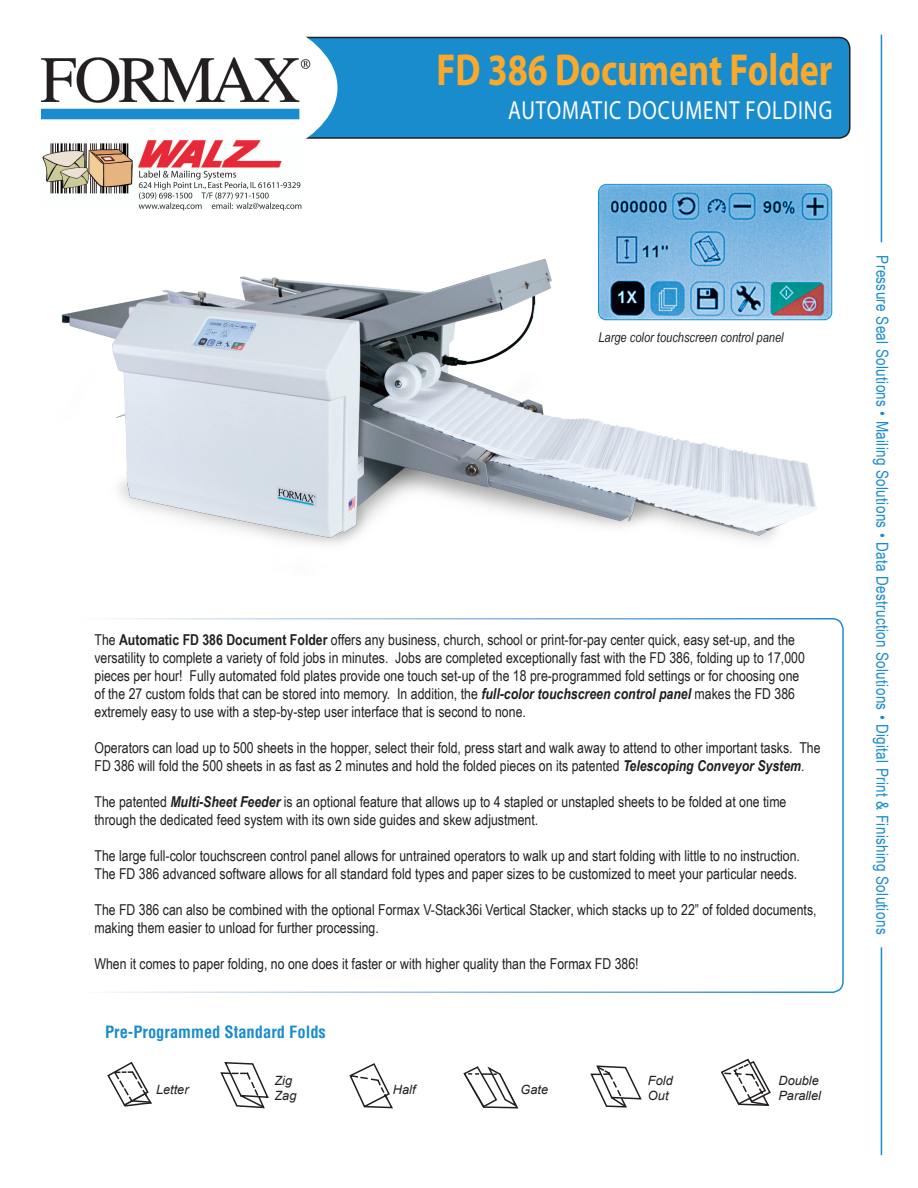
<style>
.page{position:relative;width:918px;height:1188px;background:#fff}
.page>*{position:absolute;margin:0;border:0;box-sizing:border-box;transform-origin:0 0}
.t1{font:700 45px "Myriad Pro";color:#faa92a;scale:.8 1}
.t2{font:26.25px "Myriad Pro";letter-spacing:.045em;color:#fff;scale:.8 1}
.t3{font:16.5px "Arial Narrow";letter-spacing:.02em;color:#198ccd}
.t4{font:700 condensed 16.5px "Helvetica";color:#198ccd}
.t5{font:15px/18px "Arial Narrow";color:#231f20}
.t6{font:italic 13.5px "Arial Narrow";color:#231f20}
.t7{font:italic 12.75px/15.3px "Arial";color:#231f20}
.s1{font-weight:700}
.s2{font-weight:700;font-style:italic}
</style>
<div class="page">
<div style="left:43px;top:38px;width:807px;height:100px;background:#198ccd;border-radius:11px"></div>
<div style="left:42px;top:37px;width:809px;height:102px;border:2px solid #231f20;border-radius:11px"></div>
<div style="left:0;top:0;width:338px;height:176px;background:#fff;border-radius:50%"></div>
<img style="left:41px;top:57px;width:270px;height:63px">
<div style="left:74px;top:618px;width:770px;height:375px;border:2px solid #fff;border-radius:11px"></div>
<svg style="left:107px;top:1061px;width:45px;height:46px"></svg>
<svg style="left:721px;top:1058px;width:50px;height:48px"></svg>
<svg style="left:349px;top:1063px;width:44px;height:46px"></svg>
<svg style="left:220px;top:1062px;width:49px;height:47px"></svg>
<svg style="left:590px;top:1065px;width:52px;height:43px"></svg>
<svg style="left:464px;top:1066px;width:54px;height:42px"></svg>
<hr style="left:881px;top:35px;width:1px;height:1120px;background:#198ccd">
<div style="left:864px;top:242px;width:35px;height:705px;background:#fff"></div>
<img style="left:61px;top:258px;width:756px;height:286px">
<img style="left:594px;top:183px;width:239px;height:143px">
<img style="left:42px;top:140px;width:259px;height:71px">
<p class="t1" style="left:437px;top:41px;width:496px">FD 386 Document Folder</p>
<p class="t2" style="left:508px;top:94px;width:407px">AUTOMATIC DOCUMENT FOLDING</p>
<p class="t6" style="left:598px;top:328px;width:187px">Large color touchscreen control panel</p>
<p class="t5" style="left:94px;top:631px;width:712px">The <span class="s1">Automatic FD 386 Document Folder</span> offers any business, church, school or print-for-pay center quick, easy set-up, and the versatility to complete a variety of fold jobs in minutes. Jobs are completed exceptionally fast with the FD 386, folding up to 17,000 pieces per hour! Fully automated fold plates provide one touch set-up of the 18 pre-programmed fold settings or for choosing one of the 27 custom folds that can be stored into memory. In addition, the <span class="s2">full-color touchscreen control panel</span> makes the FD 386 extremely easy to use with a step-by-step user interface that is second to none.</p>
<p class="t5" style="left:94px;top:739px;width:728px">Operators can load up to 500 sheets in the hopper, select their fold, press start and walk away to attend to other important tasks. The<br>FD 386 will fold the 500 sheets in as fast as 2 minutes and hold the folded pieces on its patented <span class="s2">Telescoping Conveyor System</span>.</p>
<p class="t5" style="left:94px;top:793px;width:693px">The patented <span class="s2">Multi-Sheet Feeder</span> is an optional feature that allows up to 4 stapled or unstapled sheets to be folded at one time through the dedicated feed system with its own side guides and skew adjustment.</p>
<p class="t5" style="left:94px;top:847px;width:707px">The large full-color touchscreen control panel allows for untrained operators to walk up and start folding with little to no instruction.<br>The FD 386 advanced software allows for all standard fold types and paper sizes to be customized to meet your particular needs.</p>
<p class="t5" style="left:94px;top:901px;width:724px">The FD 386 can also be combined with the optional Formax V-Stack36i Vertical Stacker, which stacks up to 22” of folded documents, making them easier to unload for further processing.</p>
<p class="t5" style="left:94px;top:955px;width:546px">When it comes to paper folding, no one does it faster or with higher quality than the Formax FD 386!</p>
<p class="t4" style="left:105px;top:1021px;width:222px">Pre-Programmed Standard Folds</p>
<p class="t7" style="left:156px;top:1082px;width:34px">Letter</p>
<p class="t7" style="left:274px;top:1073px;width:19px">Zig</p>
<p class="t7" style="left:274px;top:1088px;width:23px">Zag</p>
<p class="t7" style="left:393px;top:1082px;width:24px">Half</p>
<p class="t7" style="left:520px;top:1082px;width:29px">Gate</p>
<p class="t7" style="left:648px;top:1073px;width:26px">Fold</p>
<p class="t7" style="left:648px;top:1088px;width:22px">Out</p>
<p class="t7" style="left:778px;top:1073px;width:44px">Double<br>Parallel</p>
<p class="t3" style="left:895px;top:255px;width:680px;rotate:90deg">Pressure Seal Solutions • Mailing Solutions • Data Destruction Solutions • Digital Print &amp; Finishing Solutions</p>
</div>
